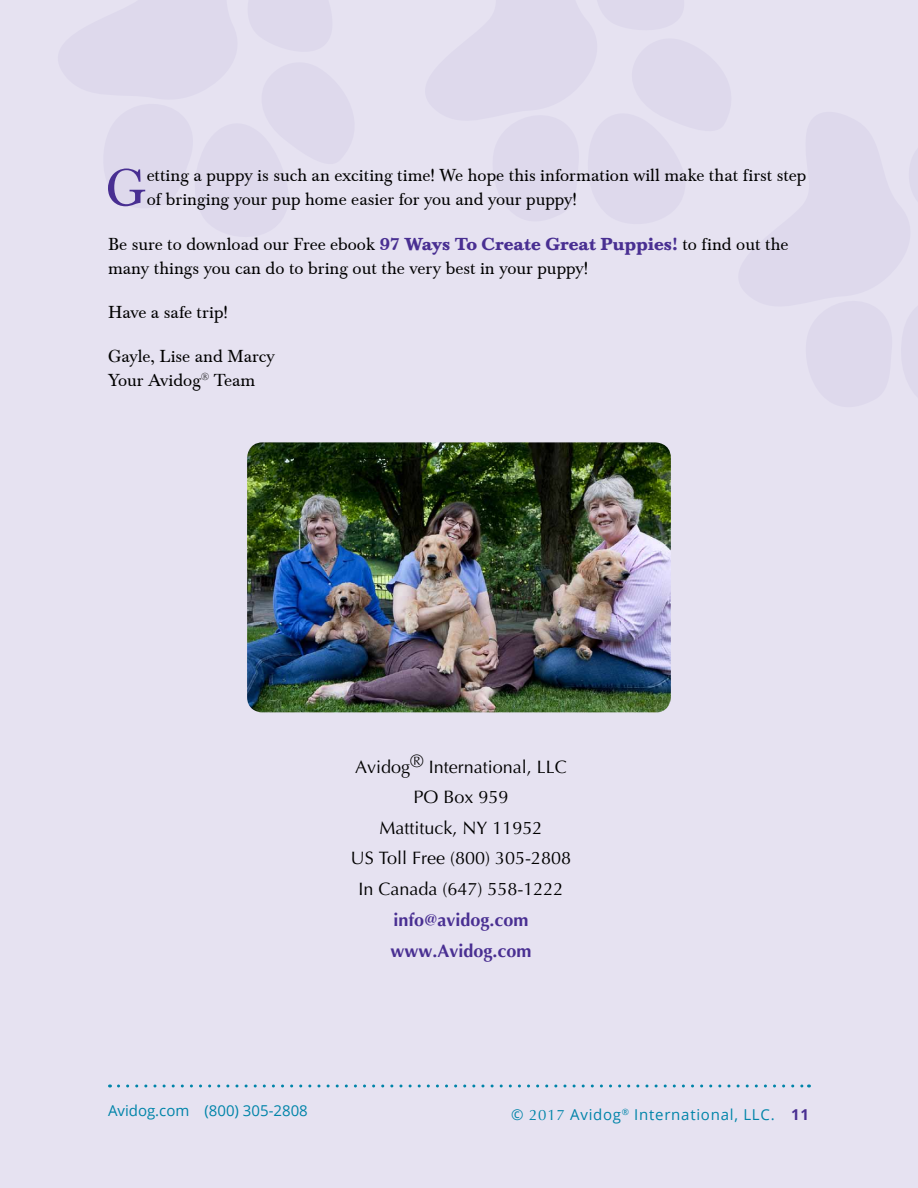
<style>
.page{position:relative;width:918px;height:1188px;background:#e6e2f1}
.page>*{position:absolute;margin:0;border:0;box-sizing:border-box;transform-origin:0 0}
.t1{font:54px "Baskerville T";color:#492f92}
.t2{font:18px/24px "Baskerville T";color:#000}
.t3{font:18px/30.8px "Optima";color:#000;text-align:center}
.t4{font:700 18px/30.8px "Optima";color:#492f92}
.t5{font:15px "Open Sans";letter-spacing:.05em;color:#0084a9}
.t6{font:15px "Open Sans";color:#0084a9}
.s1{font-weight:700;color:#492f92}
.s2{font-family:"Optima"}
</style>
<div class="page">
<svg style="left:118px;top:1084px;width:691px;height:4px"></svg>
<img style="left:247px;top:442px;width:424px;height:270px">
<h1 class="t1" style="left:106px;top:157px;width:42px">G</h1>
<p class="t2" style="left:147px;top:164px;width:661px">etting a puppy is such an exciting time! We hope this information will make that first step of bringing your pup home easier for you and your puppy!</p>
<p class="t2" style="left:108px;top:232px;width:682px">Be sure to download our Free ebook <span class="s1">97 Ways To Create Great Puppies!</span> to find out the many things you can do to bring out the very best in your puppy!</p>
<p class="t2" style="left:108px;top:300px;width:121px">Have a safe trip!</p>
<p class="t2" style="left:108px;top:345px;width:169px">Gayle, Lise and Marcy<br>Your Avidog<sup>®</sup> Team</p>
<p class="t3" style="left:351px;top:751px;width:222px">Avidog® International, LLC<br>PO Box 959<br>Mattituck, NY 11952<br>US Toll Free (800) 305-2808<br>In Canada (647) 558-1222</p>
<p class="t4" style="left:391px;top:905px;width:143px">info@avidog.com www.Avidog.com</p>
<p class="t6" style="left:108px;top:1101px;width:201px">Avidog.com (800) 305-2808</p>
<p class="t5" style="left:511px;top:1104px;width:299px">© <span class="s2">2017</span> Avidog<sup>®</sup> International, LLC. <span class="s1">11</span></p>
</div>
